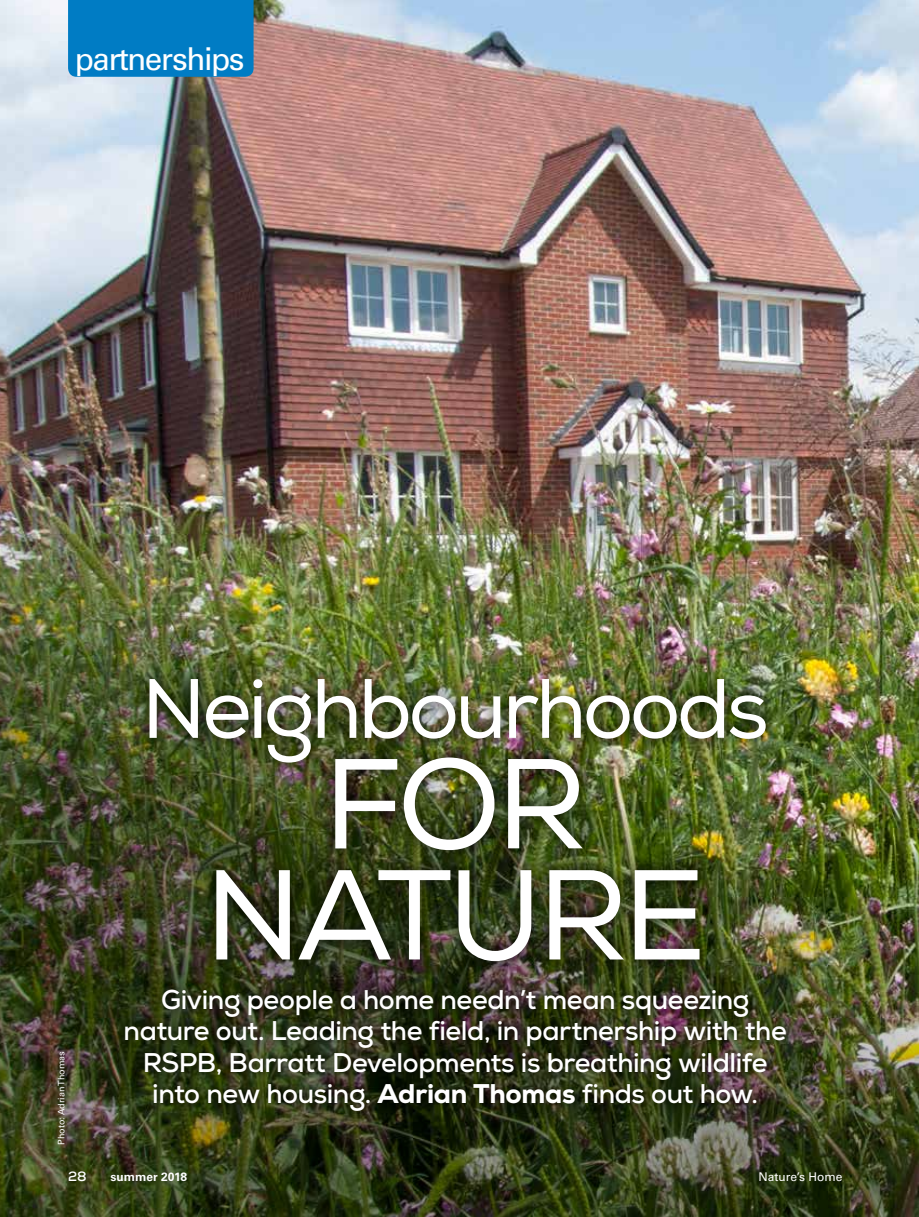
<style>
.page{position:relative;width:919px;height:1217px;background:#fff}
.page>*{position:absolute;margin:0;border:0;box-sizing:border-box;transform-origin:0 0}
.t1{font:127.5px/111px "Nexa";letter-spacing:-.045em;color:#fff;text-align:center}
.t2{font:84px "Nexa";letter-spacing:-.04em;color:#fff}
.t3{font:31.5px "Univers LT Std";letter-spacing:-.05em;color:#fff}
.t4{font:700 27px/31.5px "Nexa";letter-spacing:-.015em;color:#fff;text-align:center}
.t5{font:700 13.5px "Nexa";color:#fff}
.t6{font:12px "Univers LT Std";color:#fff}
.t7{font:700 12px "Univers LT Std";color:#fff}
.t8{font:9px "Univers LT Std";color:#fff}
.s1{font-weight:800}
</style>
<div class="page">
<img style="left:0;top:0;width:918px;height:221px">
<img style="left:0;top:221px;width:918px;height:995px">
<div style="left:68px;top:0;width:185px;height:77px;background:#007cc4"></div>
<div style="left:117px;top:980px;width:677px;height:139px;background:#000;opacity:.86"></div>
<div style="left:135px;top:665px;width:644px;height:111px;background:#000;opacity:.86"></div>
<div style="left:202px;top:743px;width:511px;height:231px;background:#000;opacity:.86"></div>
<p class="t3" style="left:75px;top:40px;width:171px">partnerships</p>
<p class="t8" style="left:56px;top:1144px;width:95px;rotate:-90deg">Photo: Adrian Thomas</p>
<h2 class="t2" style="left:142px;top:658px;width:628px">Neighbourhoods</h2>
<h1 class="t1" style="left:204px;top:751px;width:503px">FOR<br>NATURE</h1>
<p class="t4" style="left:124px;top:983px;width:664px">Giving people a home needn’t mean squeezing nature out. Leading the field, in partnership with the RSPB, Barratt Developments is breathing wildlife into new housing. <span class="s1">Adrian Thomas</span> finds out how.</p>
<p class="t5" style="left:68px;top:1167px;width:20px">28</p>
<p class="t7" style="left:111px;top:1169px;width:78px">summer 2018</p>
<p class="t6" style="left:758px;top:1169px;width:85px">Nature’s Home</p>
</div>
